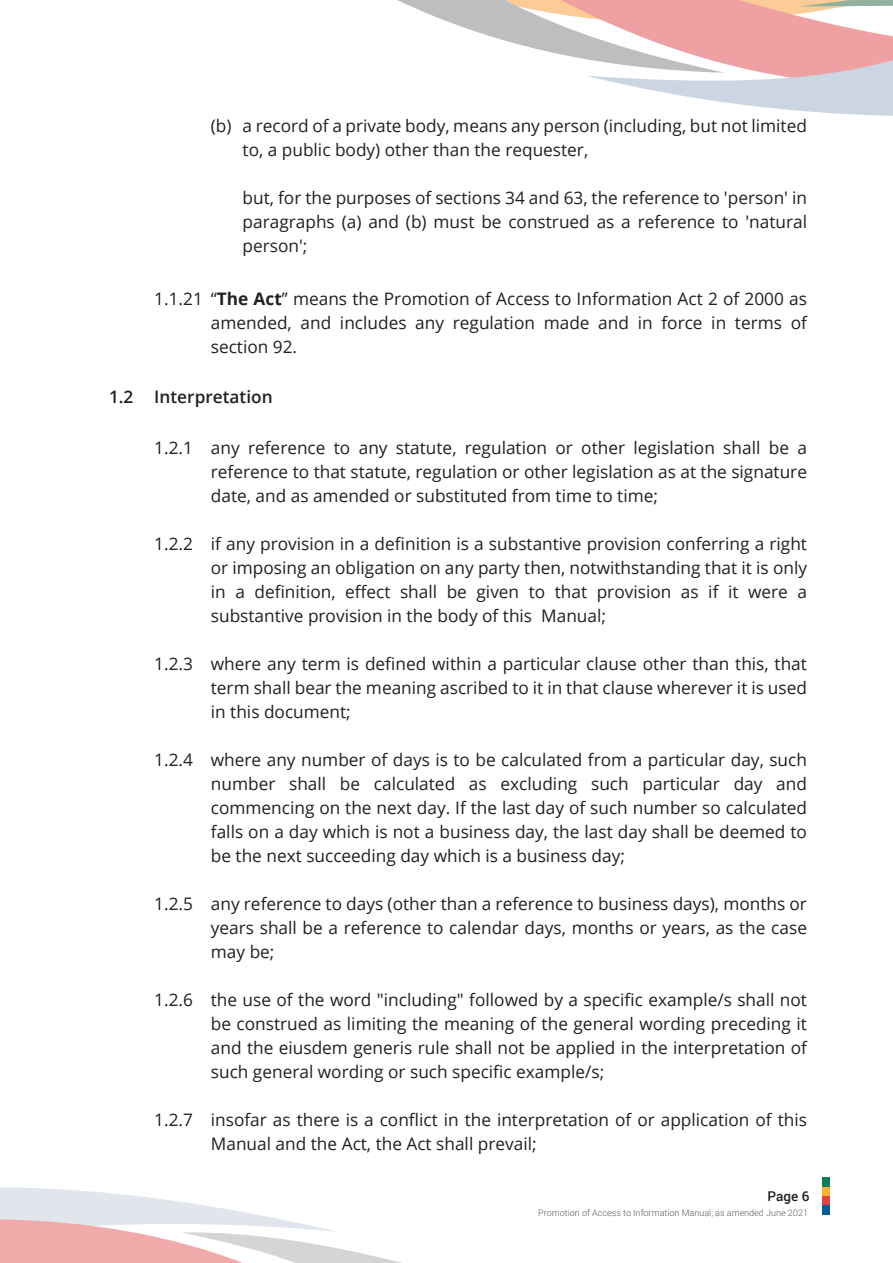
<style>
.page{position:relative;width:893px;height:1263px;background:#fff}
.page>*{position:absolute;margin:0;border:0;box-sizing:border-box;transform-origin:0 0}
.t1{font:17.25px/24px "Open Sans";color:#231f20;text-align:justify}
.t2{font:600 17.25px "Open Sans";color:#231f20}
.t3{font:500 13.5px "Roboto";color:#231f20}
.t4{font:300 9px "Roboto";color:#58595b}
.s1{font-weight:700}
</style>
<div class="page">
<svg style="left:397px;top:0;width:496px;height:116px"></svg>
<div style="left:822px;top:1196px;width:8px;height:9px;background:#e3413c"></div>
<div style="left:822px;top:1205px;width:8px;height:10px;background:#045d99"></div>
<div style="left:822px;top:1186px;width:8px;height:10px;background:#fab332"></div>
<div style="left:822px;top:1177px;width:8px;height:9px;background:#0e8058"></div>
<svg style="left:0;top:1187px;width:401px;height:76px"></svg>
<p class="t1" style="left:243px;top:113px;width:566px;text-indent:-32px">(b) a record of a private body, means any person (including, but not limited to, a public body) other than the requester,</p>
<p class="t1" style="left:243px;top:185px;width:566px">but, for the purposes of sections 34 and 63, the reference to 'person' in paragraphs (a) and (b) must be construed as a reference to 'natural person';</p>
<p class="t1" style="left:211px;top:286px;width:598px;text-indent:-57px">1.1.21 “<span class="s1">The Act</span>” means the Promotion of Access to Information Act 2 of 2000 as amended, and includes any regulation made and in force in terms of section 92.</p>
<p class="t2" style="left:109px;top:385px;width:165px">1.2 Interpretation</p>
<p class="t1" style="left:154px;top:436px;width:40px">1.2.1</p>
<p class="t1" style="left:154px;top:532px;width:40px">1.2.2</p>
<p class="t1" style="left:154px;top:652px;width:40px">1.2.3</p>
<p class="t1" style="left:154px;top:748px;width:40px">1.2.4</p>
<p class="t1" style="left:154px;top:892px;width:40px">1.2.5</p>
<p class="t1" style="left:154px;top:988px;width:40px">1.2.6</p>
<p class="t1" style="left:154px;top:1108px;width:40px">1.2.7</p>
<p class="t1" style="left:211px;top:436px;width:598px">any reference to any statute, regulation or other legislation shall be a reference to that statute, regulation or other legislation as at the signature date, and as amended or substituted from time to time;</p>
<p class="t1" style="left:211px;top:532px;width:598px">if any provision in a definition is a substantive provision conferring a right or imposing an obligation on any party then, notwithstanding that it is only in a definition, effect shall be given to that provision as if it were a substantive provision in the body of this Manual;</p>
<p class="t1" style="left:211px;top:652px;width:598px">where any term is defined within a particular clause other than this, that term shall bear the meaning ascribed to it in that clause wherever it is used in this document;</p>
<p class="t1" style="left:211px;top:748px;width:598px">where any number of days is to be calculated from a particular day, such number shall be calculated as excluding such particular day and commencing on the next day. If the last day of such number so calculated falls on a day which is not a business day, the last day shall be deemed to be the next succeeding day which is a business day;</p>
<p class="t1" style="left:211px;top:891px;width:598px">any reference to days (other than a reference to business days), months or years shall be a reference to calendar days, months or years, as the case may be;</p>
<p class="t1" style="left:211px;top:987px;width:598px">the use of the word "including" followed by a specific example/s shall not be construed as limiting the meaning of the general wording preceding it and the eiusdem generis rule shall not be applied in the interpretation of such general wording or such specific example/s;</p>
<p class="t1" style="left:211px;top:1107px;width:598px">insofar as there is a conflict in the interpretation of or application of this<br>Manual and the Act, the Act shall prevail;</p>
<p class="t3" style="left:768px;top:1186px;width:43px">Page 6</p>
<p class="t4" style="left:538px;top:1206px;width:271px">Promotion of Access to Information Manual, as amended June 2021</p>
</div>
